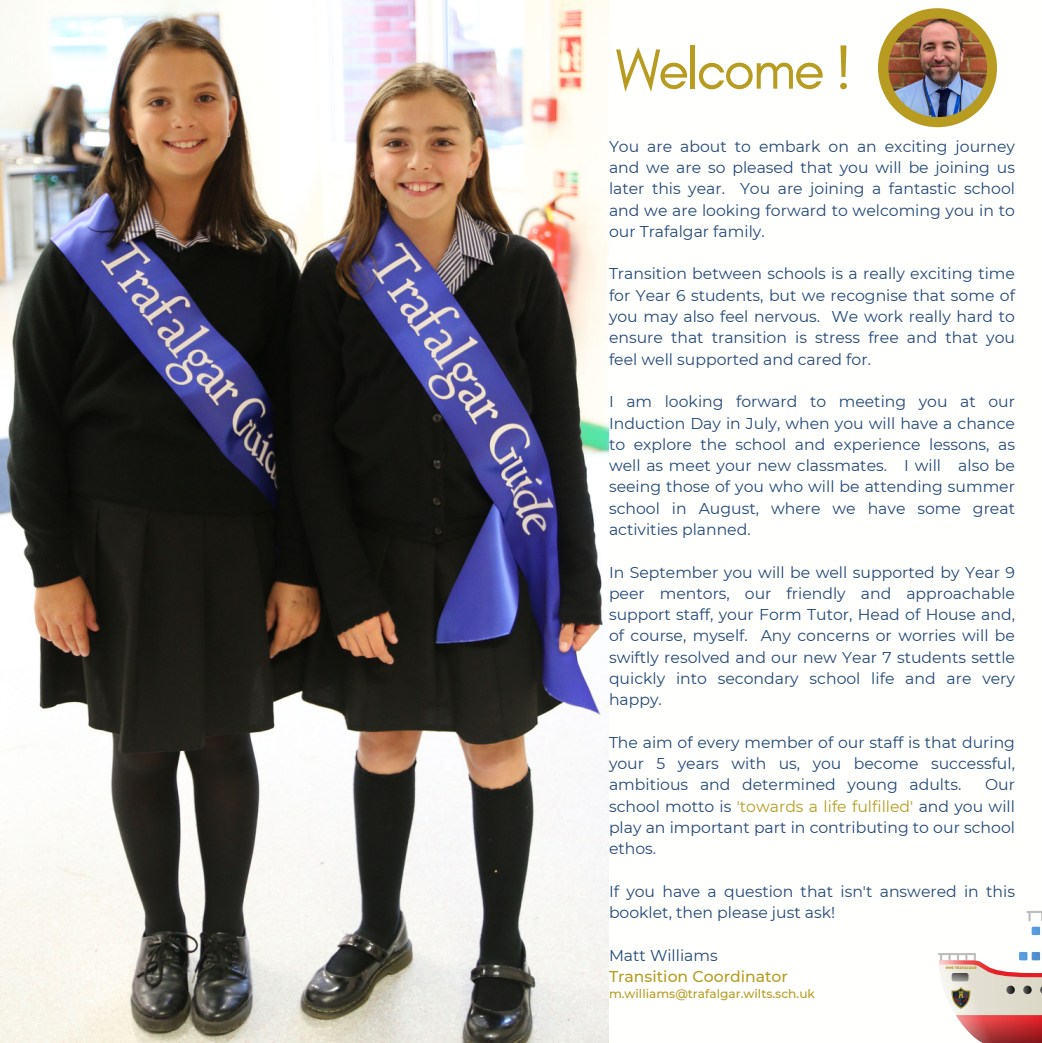
<style>
.page{position:relative;width:1042px;height:1043px;background:#fff}
.page>*{position:absolute;margin:0;border:0;box-sizing:border-box;transform-origin:0 0}
.t1{font:57.75px "Glacial Indifference";letter-spacing:-.05em;color:#b79c21}
.t2{font:15.58px/21.3px "Montserrat";color:#224977;text-align:justify}
.t3{font:500 15.58px "Montserrat";color:#b79c21}
.t4{font:500 12.08px "Montserrat";color:#b79c21}
.t5{font:3.68px "Intro Rust Base";color:#b79c21}
.s1{color:#b79c21}
</style>
<div class="page">
<img style="left:0;top:0;width:608px;height:1041px">
<hr style="left:937px;top:952px;width:38px;height:2px;background:#bdbdbd">
<svg style="left:1026px;top:910px;width:15px;height:25px"></svg>
<svg style="left:938px;top:952px;width:103px;height:89px"></svg>
<img style="left:950px;top:987px;width:21px;height:21px">
<div style="left:877px;top:8px;width:119px;height:119px;background:#b79c21;border-radius:50%"></div>
<img style="left:888px;top:18px;width:98px;height:99px;border-radius:50%">
<p class="t1" style="left:615px;top:34px;width:238px">Welcome !</p>
<p class="t2" style="left:609px;top:135px;width:407px">You are about to embark on an exciting journey and we are so pleased that you will be joining us later this year. You are joining a fantastic school and we are looking forward to welcoming you in to our Trafalgar family.</p>
<p class="t2" style="left:609px;top:263px;width:407px">Transition between schools is a really exciting time for Year 6 students, but we recognise that some of you may also feel nervous. We work really hard to ensure that transition is stress free and that you feel well supported and cared for.</p>
<p class="t2" style="left:609px;top:391px;width:407px">I am looking forward to meeting you at our Induction Day in July, when you will have a chance to explore the school and experience lessons, as well as meet your new classmates. I will also be seeing those of you who will be attending summer school in August, where we have some great activities planned.</p>
<p class="t2" style="left:609px;top:561px;width:407px">In September you will be well supported by Year 9 peer mentors, our friendly and approachable support staff, your Form Tutor, Head of House and, of course, myself. Any concerns or worries will be swiftly resolved and our new Year 7 students settle quickly into secondary school life and are very happy.</p>
<p class="t2" style="left:609px;top:731px;width:407px">The aim of every member of our staff is that during your 5 years with us, you become successful, ambitious and determined young adults.</p>
<p class="t2" style="left:609px;top:774px;width:407px;text-indent:376px">Our school motto is <span class="s1">'towards a life fulfilled'</span> and you will play an important part in contributing to our school ethos.</p>
<p class="t2" style="left:609px;top:880px;width:407px">If you have a question that isn't answered in this booklet, then please just ask!</p>
<p class="t2" style="left:609px;top:944px;width:110px">Matt Williams</p>
<p class="t3" style="left:609px;top:966px;width:180px">Transition Coordinator</p>
<p class="t4" style="left:609px;top:986px;width:207px">m.williams@trafalgar.wilts.sch.uk</p>
<p class="t5" style="left:945px;top:965px;width:32px">HMS TRAFALGAR</p>
</div>
